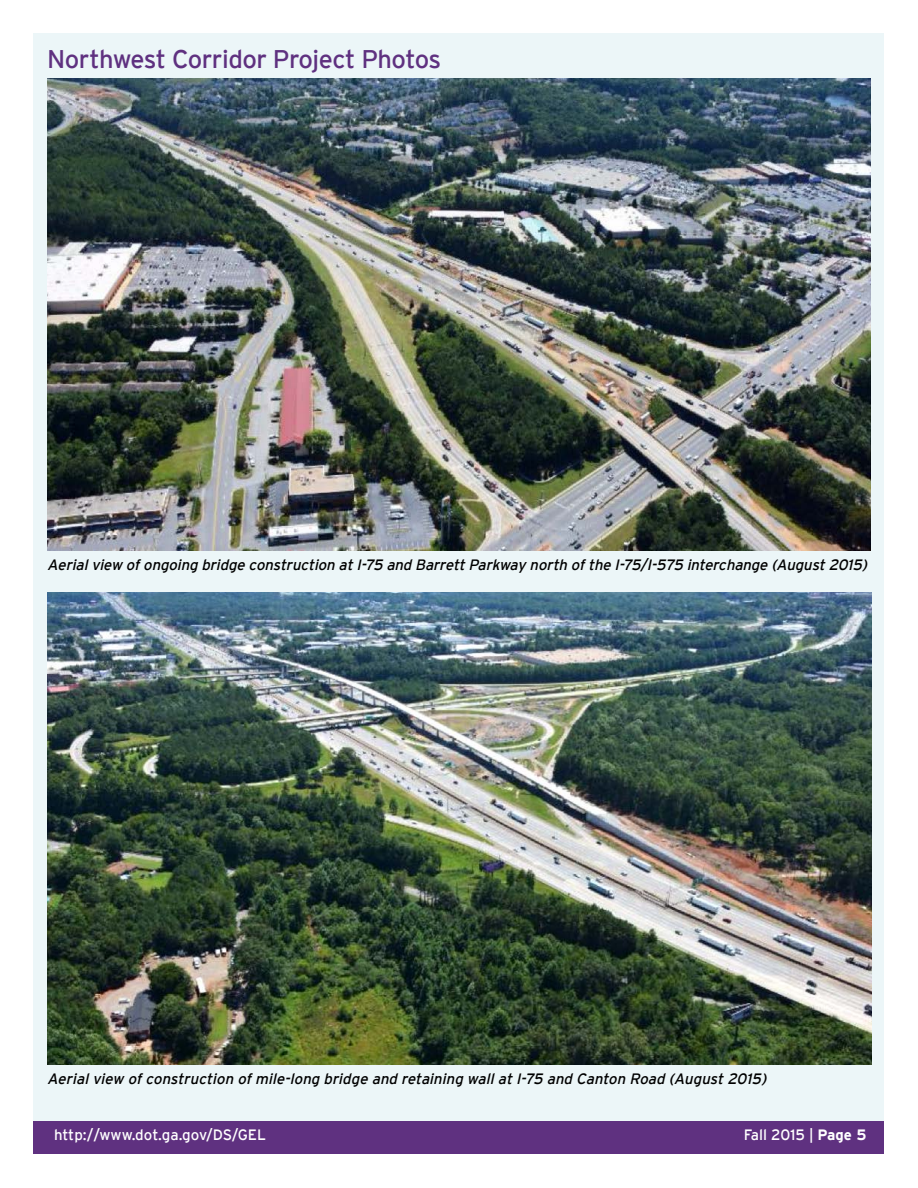
<style>
.page{position:relative;width:918px;height:1188px;background:#fff}
.page>*{position:absolute;margin:0;border:0;box-sizing:border-box;transform-origin:0 0}
.t1{font:25.5px "Interstate";letter-spacing:-.02em;color:#5f3180}
.t2{font:italic 15px "Interstate";color:#000}
.t3{font:15px "Interstate";color:#fff}
.s1{font-weight:700}
</style>
<div class="page">
<div style="left:34px;top:34px;width:850px;height:1092px;background:#ecf6f8"></div>
<div style="left:34px;top:1121px;width:850px;height:33px;background:#5f3180"></div>
<img style="left:48px;top:592px;width:823px;height:473px">
<img style="left:47px;top:78px;width:824px;height:473px">
<h1 class="t1" style="left:47px;top:44px;width:395px">Northwest Corridor Project Photos</h1>
<p class="t2" style="left:47px;top:556px;width:825px">Aerialview ofongoing bridge construction atI-75 and BarrettParkway north ofthe I-75/I-575 interchange (August2015)</p>
<p class="t2" style="left:47px;top:1070px;width:724px">Aerialview ofconstruction ofmile-long bridge and retaining wallatI-75 and Canton Road (August2015)</p>
<p class="t3" style="left:54px;top:1126px;width:214px">http://www.dot.ga.gov/DS/GEL</p>
<p class="t3" style="left:744px;top:1126px;width:124px">Fall 2015 | <span class="s1">Page 5</span></p>
</div>
